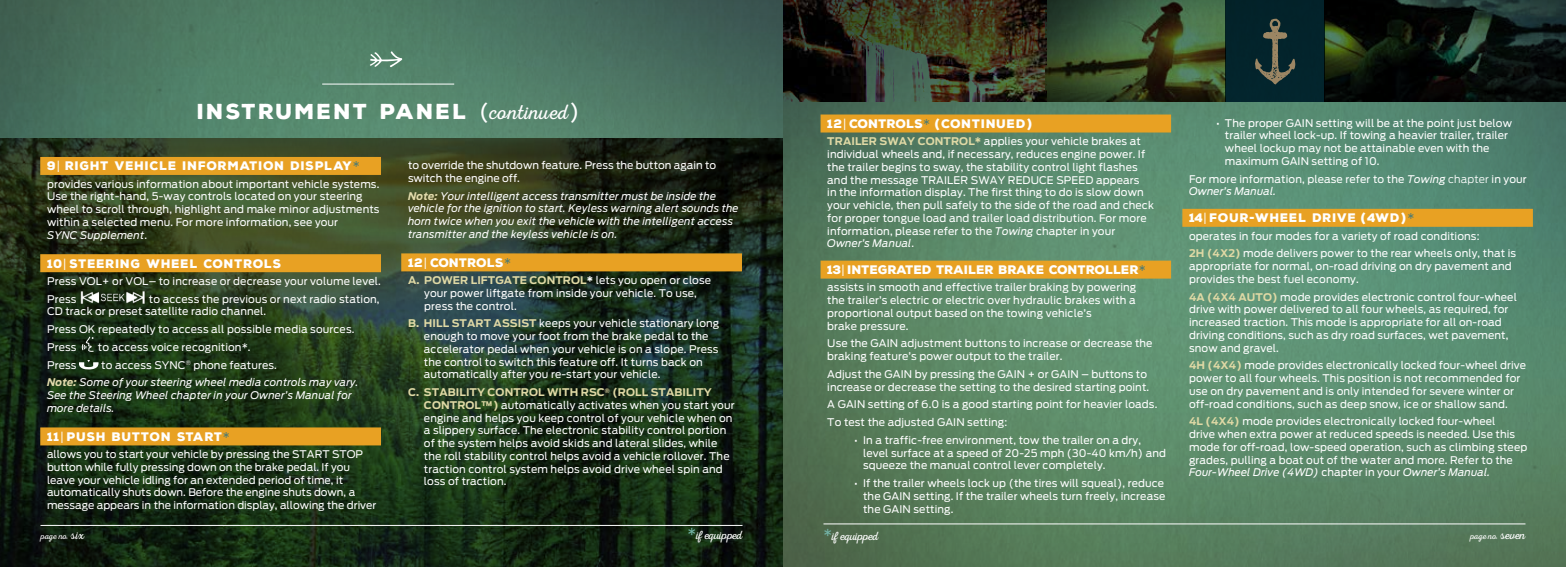
<style>
.page{position:relative;width:1566px;height:567px;background:#fff}
.page>*{position:absolute;margin:0;border:0;box-sizing:border-box;transform-origin:0 0}
.t1{font:900 21px "Nexa Rust Sans";letter-spacing:.1em;color:#fff}
.t2{font:900 12px "Nexa Rust Sans";letter-spacing:.05em;color:#fff}
.t3{font:900 12px "Nexa Rust Sans";color:#fff}
.t4{font:900 12px "Nexa Rust Sans";letter-spacing:.03em;color:#fff}
.t5{font:12px "Nexa Rust Script L 00";letter-spacing:-.02em;color:#fff}
.t6{font:900 12px "Nexa Rust Sans";letter-spacing:.01em;color:#fff}
.t7{font:10.5px/12.8px "Ford Antenna";letter-spacing:.01em;color:#fff}
.t8{font:italic 10.5px/12.8px "Ford Antenna";letter-spacing:.01em;color:#fff}
.t9{font:9px "Nexa Rust Script L 00";color:#fff}
.s1{font-family:"Ford Antenna";font-weight:400}
.s2{font-family:"Nexa Rust Script L 00";font-weight:400}
.s3{font-family:"Ford Antenna";font-weight:300}
.s4{font-family:"Ford Antenna";font-weight:400;color:#4c7b74}
.s5{font-style:italic}
.s6{font-style:normal}
.s7{font-weight:700;color:#e3dcad}
.s8{font-weight:700;color:#e0d9a5}
.s9{font-weight:700}
.s10{font-family:"Ford Antenna"}
.s11{font-weight:300}
.s12{font-size:12px}
.s13{font-family:"Ford Antenna";font-size:15px;color:#74b4a9}
</style>
<div class="page">
<img style="left:0;top:0;width:783px;height:139px">
<img style="left:0;top:139px;width:783px;height:428px">
<img style="left:783px;top:0;width:783px;height:567px">
<div style="left:821px;top:115px;width:350px;height:18px;background:#e8a123"></div>
<div style="left:821px;top:261px;width:350px;height:18px;background:#e8a123"></div>
<div style="left:1182px;top:209px;width:351px;height:18px;background:#e8a123"></div>
<hr style="left:322px;top:84px;width:132px;height:1px;background:#fff">
<img style="left:784px;top:0;width:441px;height:102px">
<div style="left:1225px;top:0;width:100px;height:102px;background:#03242b"></div>
<img style="left:1325px;top:0;width:241px;height:102px">
<svg style="left:1255px;top:19px;width:40px;height:65px"></svg>
<hr style="left:40px;top:525px;width:702px;height:1px;background:#fff">
<hr style="left:824px;top:524px;width:702px;height:1px;background:#fff">
<svg style="left:369px;top:51px;width:33px;height:16px"></svg>
<div style="left:40px;top:157px;width:341px;height:18px;background:#e8a123"></div>
<div style="left:40px;top:254px;width:341px;height:18px;background:#e8a123"></div>
<div style="left:40px;top:427px;width:341px;height:18px;background:#e8a123"></div>
<img style="left:79px;top:291px;width:67px;height:13px">
<svg style="left:81px;top:337px;width:13px;height:15px"></svg>
<svg style="left:79px;top:360px;width:20px;height:10px"></svg>
<div style="left:401px;top:253px;width:341px;height:18px;background:#e8a123"></div>
<h1 class="t1" style="left:197px;top:97px;width:384px">INSTRUMENT PANEL <span class="s1">(</span><span class="s2">continued</span><span class="s1">)</span></h1>
<p class="t2" style="left:47px;top:158px;width:314px">9<span class="s3">|</span> RIGHT VEHICLE INFORMATION DISPLAY<span class="s4">*</span></p>
<p class="t7" style="left:47px;top:176px;width:334px">provides various information about important vehicle systems.<br>Use the right-hand, 5-way controls located on your steering wheel to scroll through, highlight and make minor adjustments within a selected menu. For more information, see your<br><span class="s5">SYNC Supplement</span>.</p>
<p class="t2" style="left:47px;top:255px;width:236px">10<span class="s3">|</span> STEERING WHEEL CONTROLS</p>
<p class="t7" style="left:47px;top:271px;width:335px;line-height:17.7px">Press VOL+ or VOL– to increase or decrease your volume level.<br>Press</p>
<p class="t7" style="left:47px;top:291px;width:334px;text-indent:102px">to access the previous or next radio station,<br>CD track or preset satellite radio channel.</p>
<p class="t7" style="left:47px;top:319px;width:309px;line-height:17.7px">Press OK repeatedly to access all possible media sources.<br>Press</p>
<p class="t7" style="left:98px;top:340px;width:154px">to access voice recognition*.</p>
<p class="t8" style="left:47px;top:355px;width:313px;line-height:17.7px;text-indent:54px"><span class="s6">to access SYNC</span><sup>®</sup> <span class="s6">phone features.<br></span><span class="s7">Note:</span> Some of your steering wheel media controls may vary.</p>
<p class="t8" style="left:47px;top:388px;width:306px">See the Steering Wheel chapter in your Owner’s Manual for more details.</p>
<p class="t2" style="left:47px;top:428px;width:184px">11<span class="s3">|</span> PUSH BUTTON START<span class="s4">*</span></p>
<p class="t7" style="left:47px;top:447px;width:331px">allows you to start your vehicle by pressing the START STOP button while fully pressing down on the brake pedal. If you leave your vehicle idling for an extended period of time, it automatically shuts down. Before the engine shuts down, a message appears in the information display, allowing the driver</p>
<p class="t7" style="left:47px;top:357px;width:31px">Press</p>
<p class="t7" style="left:408px;top:158px;width:310px">to override the shutdown feature. Press the button again to switch the engine off.</p>
<p class="t8" style="left:408px;top:188px;width:332px"><span class="s7">Note:</span> Your intelligent access transmitter must be inside the vehicle for the ignition to start. Keyless warning alert sounds the horn twice when you exit the vehicle with the intelligent access transmitter and the keyless vehicle is on.</p>
<p class="t6" style="left:408px;top:254px;width:105px">12<span class="s3">|</span> CONTROLS<span class="s4">*</span></p>
<p class="t7" style="left:424px;top:273px;width:288px;text-indent:-16px"><span class="s8">A. POWER LIFTGATE CONTROL</span><span class="s9">*</span> lets you open or close your power liftgate from inside your vehicle. To use, press the control.</p>
<p class="t7" style="left:424px;top:316px;width:297px;text-indent:-16px"><span class="s8">B. HILL START ASSIST</span> keeps your vehicle stationary long enough to move your foot from the brake pedal to the accelerator pedal when your vehicle is on a slope. Press the control to switch this feature off. It turns back on automatically after you re-start your vehicle.</p>
<p class="t7" style="left:424px;top:385px;width:312px;text-indent:-16px"><span class="s8">C. STABILITY CONTROL WITH RSC</span><sup>®</sup> <span class="s8">(ROLL STABILITY CONTROL™)</span> automatically activates when you start your engine and helps you keep control of your vehicle when on a slippery surface. The electronic stability control portion of the system helps avoid skids and lateral slides, while the roll stability control helps avoid a vehicle rollover. The traction control system helps avoid drive wheel spin and loss of traction.</p>
<p class="t4" style="left:827px;top:115px;width:207px">12<span class="s3">|</span> CONTROLS<span class="s4">*</span> <span class="s10">(</span>CONTINUED<span class="s10">)</span></p>
<p class="t7" style="left:827px;top:134px;width:328px"><span class="s8">TRAILER SWAY CONTROL*</span> applies your vehicle brakes at individual wheels and, if necessary, reduces engine power. If the trailer begins to sway, the stability control light flashes and the message TRAILER SWAY REDUCE SPEED appears<br>in the information display. The first thing to do is slow down your vehicle, then pull safely to the side of the road and check for proper tongue load and trailer load distribution. For more information, please refer to the <span class="s5">Towing</span> chapter in your <span class="s5">Owner’s Manual</span>.</p>
<p class="t3" style="left:827px;top:262px;width:320px">13<span class="s3">|</span> INTEGRATED TRAILER BRAKE CONTROLLER<span class="s4">*</span></p>
<p class="t7" style="left:827px;top:280px;width:310px">assists in smooth and effective trailer braking by powering the trailer’s electric or electric over hydraulic brakes with a proportional output based on the towing vehicle’s<br>brake pressure.</p>
<p class="t7" style="left:827px;top:336px;width:327px">Use the GAIN adjustment buttons to increase or decrease the braking feature’s power output to the trailer.</p>
<p class="t7" style="left:827px;top:366px;width:323px">Adjust the GAIN by pressing the GAIN + or GAIN – buttons to increase or decrease the setting to the desired starting point.</p>
<p class="t7" style="left:827px;top:394px;width:332px;line-height:17.7px">A GAIN setting of 6.0 is a good starting point for heavier loads.<br>To test the adjusted GAIN setting:</p>
<p class="t7" style="left:863px;top:432px;width:304px;text-indent:-9px">• In a traffic-free environment, tow the trailer on a dry, level surface at a speed of 20-25 mph (30-40 km/h) and squeeze the manual control lever completely.</p>
<p class="t7" style="left:863px;top:476px;width:304px;text-align:justify;text-indent:-9px">• If the trailer wheels lock up (the tires will squeal), reduce the GAIN setting. If the trailer wheels turn freely, increase the GAIN setting.</p>
<p class="t7" style="left:1225px;top:115px;width:289px;text-indent:-9px">• The proper GAIN setting will be at the point just below trailer wheel lock-up. If towing a heavier trailer, trailer wheel lockup may not be attainable even with the maximum GAIN setting of 10.</p>
<p class="t7" style="left:1189px;top:171px;width:339px">For more information, please refer to the <span class="s5">Towing</span> <span class="s11">chapter</span> in your<br><span class="s5">Owner’s Manual.</span></p>
<p class="t2" style="left:1189px;top:210px;width:227px">14<span class="s3">|</span> FOUR<span class="s10">-</span>WHEEL DRIVE <span class="s10">(</span>4WD<span class="s10">)</span><span class="s4">*</span></p>
<p class="t7" style="left:1189px;top:226px;width:329px;line-height:17.7px">operates in four modes for a variety of road conditions:<br><span class="s8">2H (4X2)</span> mode delivers power to the rear wheels only, that is</p>
<p class="t7" style="left:1189px;top:259px;width:324px">appropriate for normal, on-road driving on dry pavement and provides the best fuel economy.</p>
<p class="t7" style="left:1189px;top:289px;width:329px"><span class="s8">4A (4X4 AUTO)</span> mode provides electronic control four-wheel drive with power delivered to all four wheels, as required, for increased traction. This mode is appropriate for all on-road driving conditions, such as dry road surfaces, wet pavement, snow and gravel.</p>
<p class="t7" style="left:1189px;top:358px;width:339px"><span class="s8">4H (4X4)</span> mode provides electronically locked four-wheel drive power to all four wheels. This position is not recommended for use on dry pavement and is only intended for severe winter or off-road conditions, such as deep snow, ice or shallow sand.</p>
<p class="t7" style="left:1189px;top:414px;width:340px"><span class="s8">4L (4X4)</span> mode provides electronically locked four-wheel<br>drive when extra power at reduced speeds is needed. Use this mode for off-road, low-speed operation, such as climbing steep grades, pulling a boat out of the water and more. Refer to the <span class="s5">Four-Wheel Drive (4WD)</span> chapter in your <span class="s5">Owner’s Manual.</span></p>
<p class="t9" style="left:40px;top:531px;width:45px">page no. <span class="s12">six</span></p>
<p class="t5" style="left:688px;top:528px;width:56px"><span class="s13">*</span>if equipped</p>
<p class="t5" style="left:824px;top:529px;width:56px"><span class="s13">*</span>if equipped</p>
<p class="t9" style="left:1470px;top:531px;width:57px">page no. <span class="s12">seven</span></p>
</div>
